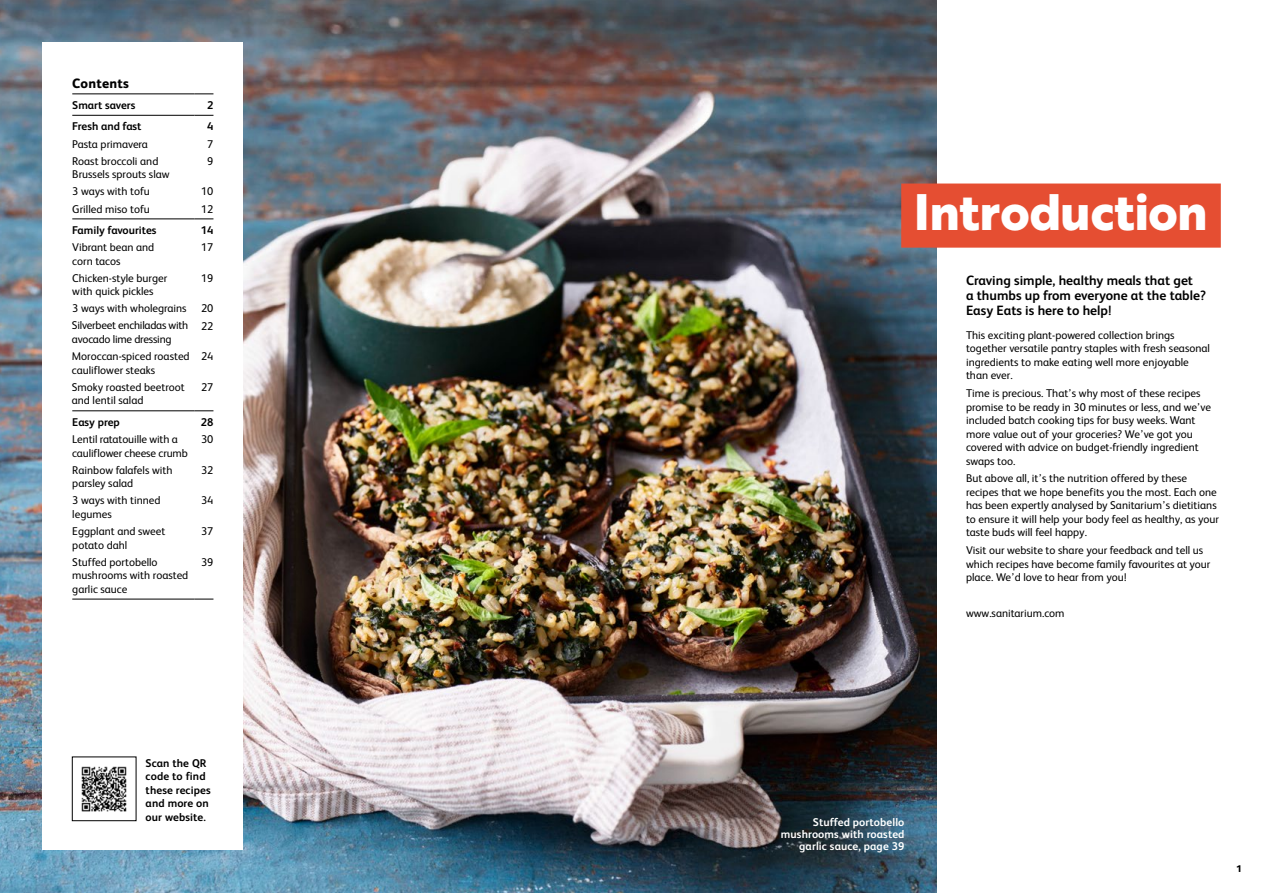
<style>
.page{position:relative;width:1263px;height:893px;background:#fff}
.page>*{position:absolute;margin:0;border:0;box-sizing:border-box;transform-origin:0 0}
.t1{font:700 49.8px "Brother 1816 Extra";color:#fff}
.t2{font:700 13.5px/15px "FS Albert";color:#000}
.t3{font:800 13.5px "FS Albert";letter-spacing:.015em;color:#000}
.t4{font:11.25px/13.5px "FS Albert";color:#000}
.t5{font:700 11.25px/13.5px "FS Albert";color:#000}
.t6{font:700 11.25px/12px "FS Albert";letter-spacing:.01em;color:#fff;text-align:right}
.t7{font:11.25px/13.5px "FS Albert";letter-spacing:-.02em;color:#000}
.t8{font:800 9.75px "FS Albert";color:#000}
.s1{font-style:inherit}
</style>
<div class="page">
<img style="left:0;top:0;width:936px;height:893px">
<div style="left:43px;top:43px;width:200px;height:807px;background:#fff"></div>
<hr style="left:72px;top:94px;width:123px;height:1px;background:#000">
<svg style="left:195px;top:94px;width:18px;height:1px"></svg>
<hr style="left:72px;top:115px;width:123px;height:1px;background:#000">
<svg style="left:195px;top:115px;width:18px;height:1px"></svg>
<hr style="left:72px;top:219px;width:123px;height:1px;background:#000">
<svg style="left:195px;top:219px;width:18px;height:1px"></svg>
<hr style="left:72px;top:599px;width:123px;height:1px;background:#000">
<svg style="left:195px;top:599px;width:18px;height:1px"></svg>
<hr style="left:72px;top:411px;width:123px;height:1px;background:#000">
<svg style="left:195px;top:411px;width:18px;height:1px"></svg>
<div style="left:72px;top:757px;width:64px;height:64px;border:1px solid #000"></div>
<img style="left:81px;top:766px;width:46px;height:46px">
<div style="left:901px;top:184px;width:320px;height:64px;background:#e54e32"></div>
<p class="t3" style="left:72px;top:75px;width:58px">Contents</p>
<p class="t5" style="left:72px;top:98px;width:65px">Smart savers</p>
<p class="t5" style="left:207px;top:98px;width:8px">2</p>
<p class="t5" style="left:72px;top:120px;width:71px">Fresh and fast</p>
<p class="t5" style="left:207px;top:120px;width:8px">4</p>
<p class="t4" style="left:72px;top:137px;width:77px">Pasta primavera</p>
<p class="t4" style="left:207px;top:137px;width:8px">7</p>
<p class="t4" style="left:72px;top:154px;width:99px">Roast broccoli and<br>Brussels sprouts slaw</p>
<p class="t4" style="left:207px;top:154px;width:8px">9</p>
<p class="t4" style="left:72px;top:185px;width:79px">3 ways with tofu</p>
<p class="t4" style="left:201px;top:185px;width:14px">10</p>
<p class="t4" style="left:72px;top:202px;width:79px">Grilled miso tofu</p>
<p class="t4" style="left:201px;top:202px;width:14px">12</p>
<p class="t5" style="left:72px;top:223px;width:86px">Family favourites</p>
<p class="t5" style="left:201px;top:223px;width:14px">14</p>
<p class="t4" style="left:72px;top:240px;width:84px">Vibrant bean and corn tacos</p>
<p class="t4" style="left:201px;top:240px;width:14px">17</p>
<p class="t4" style="left:72px;top:271px;width:96px">Chicken-style burger with quick pickles</p>
<p class="t4" style="left:201px;top:271px;width:14px">19</p>
<p class="t4" style="left:72px;top:302px;width:116px">3 ways with wholegrains</p>
<p class="t4" style="left:201px;top:300px;width:14px;line-height:17.1px">20<br>22</p>
<p class="t4" style="left:201px;top:350px;width:14px">24</p>
<p class="t7" style="left:72px;top:319px;width:118px">Silverbeet enchiladas with avocado lime dressing</p>
<p class="t4" style="left:72px;top:349px;width:119px">Moro<span class="s1">c</span>can-spiced roasted cauliflower steaks</p>
<p class="t4" style="left:72px;top:380px;width:114px">Smoky roasted beetroot and lentil salad</p>
<p class="t4" style="left:201px;top:380px;width:14px">27</p>
<p class="t5" style="left:72px;top:415px;width:49px">Easy prep</p>
<p class="t5" style="left:201px;top:415px;width:14px">28</p>
<p class="t4" style="left:72px;top:432px;width:117px">Lentil ratatouille with a cauliflower cheese crumb</p>
<p class="t4" style="left:201px;top:432px;width:14px">30</p>
<p class="t4" style="left:72px;top:463px;width:102px">Rainbow falafels with parsley salad</p>
<p class="t4" style="left:201px;top:463px;width:14px">32</p>
<p class="t4" style="left:72px;top:494px;width:90px">3 ways with tinned legumes</p>
<p class="t4" style="left:201px;top:494px;width:14px">34</p>
<p class="t4" style="left:72px;top:524px;width:94px">Eggplant and sweet potato dahl</p>
<p class="t4" style="left:201px;top:524px;width:14px">37</p>
<p class="t4" style="left:72px;top:555px;width:118px">Stuffed portobello mushrooms with roasted garlic sauce</p>
<p class="t4" style="left:201px;top:555px;width:14px">39</p>
<p class="t5" style="left:146px;top:756px;width:67px">Scan the QR code to find these recipes and more on our website.</p>
<h1 class="t1" style="left:914px;top:174px;width:296px">Introduction</h1>
<p class="t2" style="left:966px;top:272px;width:241px">Craving simple, healthy meals that get<br>a thumbs up from everyone at the table?<br>Easy Eats is here to help!</p>
<p class="t4" style="left:966px;top:328px;width:245px">This exciting plant-powered collection brings together versatile pantry staples with fresh seasonal ingredients to make eating well more enjoyable than ever.</p>
<p class="t4" style="left:966px;top:386px;width:247px">Time is precious. That’s why most of these recipes promise to be ready in 30 minutes or less, and we’ve included batch cooking tips for busy weeks. Want more value out of your groceries? We’ve got you covered with advice on budget-friendly ingredient swaps too.</p>
<p class="t4" style="left:966px;top:472px;width:254px">But above all, it’s the nutrition offered by these recipes that we hope benefits you the most. Each one has been expertly analysed by Sanitarium’s dietitians to ensure it will help your body feel as healthy, as your taste buds will feel happy.</p>
<p class="t4" style="left:966px;top:543px;width:246px">Visit our website to share your feedback and tell us which recipes have become family favourites at your place. We’d love to hear from you!</p>
<p class="t4" style="left:966px;top:606px;width:100px">www.sanitarium.com</p>
<p class="t6" style="left:781px;top:816px;width:125px">Stuffed portobello mushrooms with roasted garlic sauce, page 39</p>
<p class="t8" style="left:1236px;top:863px;width:7px">1</p>
</div>
